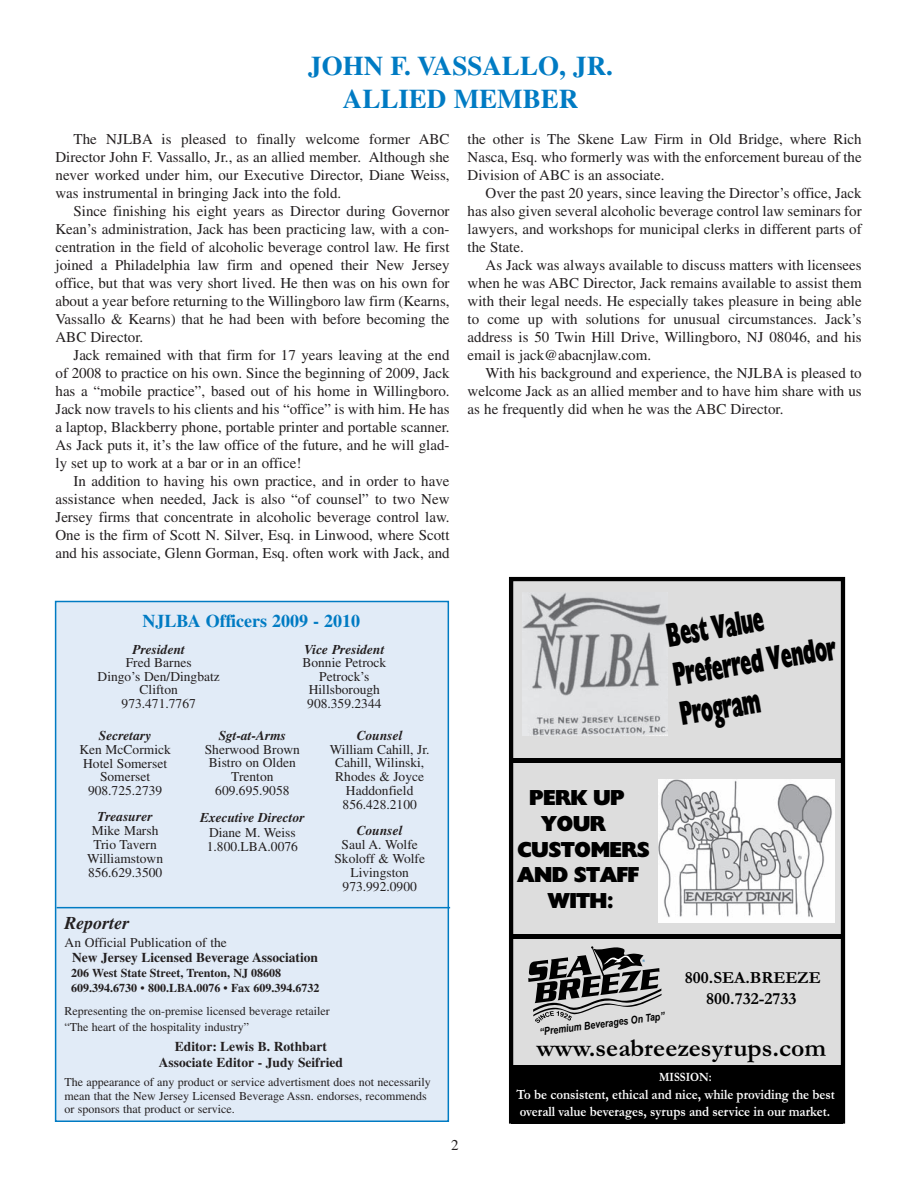
<style>
.page{position:relative;width:918px;height:1188px;background:#fff}
.page>*{position:absolute;margin:0;border:0;box-sizing:border-box;transform-origin:0 0}
.t1{font:33.3px/39.9px "Herald+T42+DUNUEV";color:#000;scale:.55 1}
.t2{font:700 27px/32.4px "Times";color:#007bc3;text-align:center}
.t3{font:25.65px "Garamond Bold+T42+KHYIGH";color:#000}
.t4{font:21.3px "Herald+T42+DUNUEV";color:#000}
.t5{font:700 18px "Times";color:#007bc3}
.t6{font:italic 700 18px "Times";color:#231f20}
.t7{font:17.1px/20.5px "Garamond Bold+T42+KHYIGH";color:#000;text-align:center}
.t8{font:15px/18px "Times";color:#231f20;text-align:justify}
.t9{font:14.4px/17.2px "Garamond Bold+T42+KHYIGH";color:#fff;scale:.89 1}
.t10{font:13.5px/14px "Times";color:#231f20;text-align:center}
.t11{font:700 13.5px/16.2px "Times";color:#231f20;text-align:center}
.t12{font:italic 700 13.5px "Times";color:#231f20}
.t13{font:12.75px "Garamond Bold+T42+KHYIGH";color:#fff;scale:.89 1}
.t14{font:12px/13.5px "Times";color:#231f20}
.t15{font:700 12px/15px "Times";color:#231f20}
.t16{font:10.8px "Arial Narrow Bold Italic+T42+CXISFJ";color:#000}
</style>
<div class="page">
<div style="left:56px;top:602px;width:392px;height:518px;background:#e1ebf7"></div>
<div style="left:55px;top:601px;width:394px;height:521px;border:2px solid #007bc3"></div>
<hr style="left:57px;top:907px;width:393px;height:1px;background:#007bc3">
<div style="left:511px;top:579px;width:332px;height:542px;background:#ddd"></div>
<div style="left:509px;top:577px;width:336px;height:547px;border:4px solid #000"></div>
<img style="left:522px;top:593px;width:145px;height:142px">
<div style="left:511px;top:758px;width:332px;height:5px;background:#000"></div>
<div style="left:511px;top:934px;width:332px;height:5px;background:#000"></div>
<svg style="left:528px;top:946px;width:134px;height:77px"></svg>
<div style="left:511px;top:1065px;width:332px;height:59px;background:#000"></div>
<img style="left:658px;top:780px;width:177px;height:143px">
<h2 class="t2" style="left:308px;top:53px;width:306px">JOHN F. VASSALLO, JR.<br>ALLIED MEMBER</h2>
<p class="t8" style="left:56px;top:132px;width:396px;text-indent:18px">The NJLBA is pleased to finally welcome former ABC Director John F. Vassallo, Jr., as an allied member. Although she never worked under him, our Executive Director, Diane Weiss, was instrumental in bringing Jack into the fold.</p>
<p class="t8" style="left:56px;top:204px;width:396px;text-indent:18px">Since finishing his eight years as Director during Governor Kean’s administration, Jack has been practicing law, with a con&shy;centration in the field of alcoholic beverage control law. He first joined a Philadelphia law firm and opened their New Jersey office, but that was very short lived. He then was on his own for about a year before returning to the Willingboro law firm (Kearns, Vassallo &amp; Kearns) that he had been with before becoming the ABC Director.</p>
<p class="t8" style="left:56px;top:348px;width:396px;text-indent:18px">Jack remained with that firm for 17 years leaving at the end of 2008 to practice on his own. Since the beginning of 2009, Jack has a “mobile practice”, based out of his home in Willingboro.<br>Jack now travels to his clients and his “office” is with him. He has a laptop, Blackberry phone, portable printer and portable scanner.<br>As Jack puts it, it’s the law office of the future, and he will glad&shy;ly set up to work at a bar or in an office!</p>
<p class="t8" style="left:56px;top:474px;width:396px;text-indent:18px">In addition to having his own practice, and in order to have assistance when needed, Jack is also “of counsel” to two New Jersey firms that concentrate in alcoholic beverage control law.<br>One is the firm of Scott N. Silver, Esq. in Linwood, where Scott and his associate, Glenn Gorman, Esq. often work with Jack, and</p>
<p class="t8" style="left:468px;top:132px;width:396px">the other is The Skene Law Firm in Old Bridge, where Rich Nasca, Esq. who formerly was with the enforcement bureau of the Division of ABC is an associate.</p>
<p class="t8" style="left:468px;top:186px;width:396px;text-indent:18px">Over the past 20 years, since leaving the Director’s office, Jack has also given several alcoholic beverage control law seminars for lawyers, and workshops for municipal clerks in different parts of the State.</p>
<p class="t8" style="left:468px;top:258px;width:396px;text-indent:18px">As Jack was always available to discuss matters with licensees when he was ABC Director, Jack remains available to assist them with their legal needs. He especially takes pleasure in being able to come up with solutions for unusual circumstances. Jack’s address is 50 Twin Hill Drive, Willingboro, NJ 08046, and his email is jack@abacnjlaw.com.</p>
<p class="t8" style="left:468px;top:366px;width:396px;text-indent:18px">With his background and experience, the NJLBA is pleased to welcome Jack as an allied member and to have him share with us as he frequently did when he was the ABC Director.</p>
<p class="t5" style="left:142px;top:614px;width:219px">NJLBA Officers 2009 - 2010</p>
<p class="t12" style="left:132px;top:644px;width:54px">President</p>
<p class="t10" style="left:98px;top:657px;width:124px;line-height:13.5px">Fred Barnes<br>Dingo’s Den/Dingbatz<br>Clifton<br>973.471.7767</p>
<p class="t12" style="left:304px;top:644px;width:82px">Vice President</p>
<p class="t10" style="left:302px;top:657px;width:85px;line-height:13.5px">Bonnie Petrock<br>Petrock’s<br>Hillsborough<br>908.359.2344</p>
<p class="t12" style="left:99px;top:730px;width:54px">Secretary</p>
<p class="t10" style="left:79px;top:743px;width:93px">Ken McCormick<br>Hotel Somerset<br>Somerset<br>908.725.2739</p>
<p class="t12" style="left:98px;top:812px;width:56px">Treasurer</p>
<p class="t10" style="left:87px;top:825px;width:77px">Mike Marsh<br>Trio Tavern<br>Williamstown<br>856.629.3500</p>
<p class="t12" style="left:219px;top:730px;width:69px">Sgt-at-Arms</p>
<p class="t10" style="left:205px;top:743px;width:97px">Sherwood Brown<br>Bistro on Olden<br>Trenton<br>609.695.9058</p>
<p class="t12" style="left:200px;top:813px;width:106px">Executive Director</p>
<p class="t10" style="left:207px;top:827px;width:93px;text-align:left">Diane M. Weiss<br>1.800.LBA.0076</p>
<p class="t12" style="left:357px;top:730px;width:47px">Counsel</p>
<p class="t10" style="left:330px;top:743px;width:101px">William Cahill, Jr.<br>Cahill, Wilinski,<br>Rhodes &amp; Joyce<br>Haddonfield<br>856.428.2100</p>
<p class="t12" style="left:357px;top:826px;width:47px">Counsel</p>
<p class="t10" style="left:334px;top:839px;width:92px">Saul A. Wolfe<br>Skoloff &amp; Wolfe<br>Livingston<br>973.992.0900</p>
<p class="t6" style="left:65px;top:916px;width:66px">Reporter</p>
<p class="t10" style="left:65px;top:937px;width:164px">An Official Publication of the</p>
<p class="t11" style="left:72px;top:951px;width:248px">New Jersey Licensed Beverage Association</p>
<p class="t15" style="left:71px;top:967px;width:250px">206 West State Street, Trenton, NJ 08608<br>609.394.6730 • 800.LBA.0076 • Fax 609.394.6732</p>
<p class="t14" style="left:65px;top:1005px;width:267px;line-height:15.5px">Representing the on-premise licensed beverage retailer “The heart of the hospitality industry”</p>
<p class="t11" style="left:159px;top:1039px;width:186px">Editor: Lewis B. Rothbart<br>Associate Editor - Judy Seifried</p>
<p class="t14" style="left:65px;top:1077px;width:368px">The appearance of any product or service advertisment does not necessarily mean that the New Jersey Licensed Beverage Assn. endorses, recommends or sponsors that product or service.</p>
<p class="t8" style="left:451px;top:1138px;width:9px">2</p>
<h1 class="t1" style="left:664px;top:616px;width:300px;rotate:-9deg">Best Value<br>Preferred Vendor<br>Program</h1>
<h3 class="t4" style="left:530px;top:786px;width:96px">PERK UP</h3>
<h3 class="t4" style="left:542px;top:811px;width:65px">YOUR</h3>
<h3 class="t4" style="left:518px;top:837px;width:134px">CUSTOMERS</h3>
<h3 class="t4" style="left:518px;top:863px;width:123px">AND STAFF</h3>
<h3 class="t4" style="left:548px;top:888px;width:67px">WITH:</h3>
<p class="t7" style="left:685px;top:968px;width:138px">800.SEA.BREEZE<br>800.732-2733</p>
<h3 class="t3" style="left:536px;top:1030px;width:291px">www.seabreezesyrups.com</h3>
<p class="t13" style="left:659px;top:1069px;width:61px">MISSION:</p>
<p class="t9" style="left:517px;top:1085px;width:359px">To be consistent, ethical and nice, while providing the best overall value beverages, syrups and service in our market.</p>
<p class="t16" style="left:539px;top:1023px;width:127px;rotate:-7deg">“Premium Beverages On Tap”</p>
</div>
